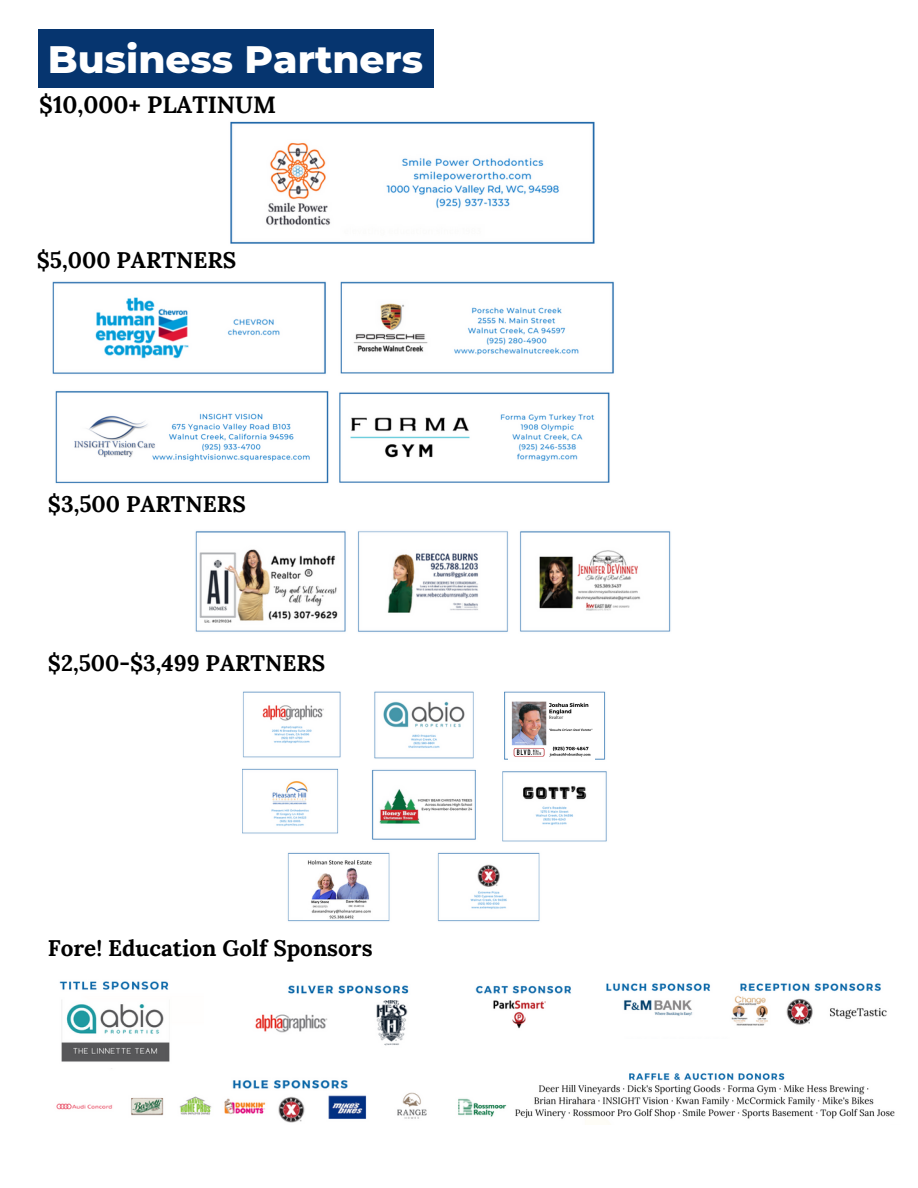
<style>
.page{position:relative;width:918px;height:1188px;background:#fff}
.page>*{position:absolute;margin:0;border:0;box-sizing:border-box;transform-origin:0 0}
.t1{font:800 39px "Montserrat";color:#fff}
.t2{font:700 23.7px "Lora";color:#000}
.t3{font:700 22.5px "Lora";color:#000}
</style>
<div class="page">
<img style="left:55px;top:391px;width:555px;height:93px">
<img style="left:195px;top:531px;width:476px;height:101px">
<img style="left:288px;top:985px;width:121px;height:9px">
<img style="left:255px;top:1014px;width:73px;height:19px">
<img style="left:376px;top:1000px;width:32px;height:46px">
<img style="left:59px;top:981px;width:111px;height:88px">
<img style="left:230px;top:121px;width:365px;height:123px">
<img style="left:52px;top:281px;width:562px;height:93px">
<img style="left:242px;top:691px;width:365px;height:151px">
<img style="left:437px;top:852px;width:103px;height:70px">
<img style="left:509px;top:696px;width:85px;height:63px">
<img style="left:287px;top:852px;width:103px;height:70px">
<img style="left:304px;top:858px;width:69px;height:62px">
<img style="left:475px;top:983px;width:412px;height:46px">
<img style="left:56px;top:1080px;width:451px;height:43px">
<img style="left:515px;top:1073px;width:380px;height:46px">
<div style="left:492px;top:1118px;width:40px;height:53px;background:#fff"></div>
<div style="left:38px;top:29px;width:395px;height:59px;background:#06356f"></div>
<p class="t1" style="left:48px;top:35px;width:377px">Business Partners</p>
<p class="t2" style="left:39px;top:89px;width:239px">$10,000+ PLATINUM</p>
<p class="t3" style="left:37px;top:246px;width:201px">$5,000 PARTNERS</p>
<p class="t3" style="left:48px;top:490px;width:199px">$3,500 PARTNERS</p>
<p class="t3" style="left:48px;top:648px;width:279px">$2,500-$3,499 PARTNERS</p>
<p class="t3" style="left:48px;top:933px;width:326px">Fore! Education Golf Sponsors</p>
</div>
